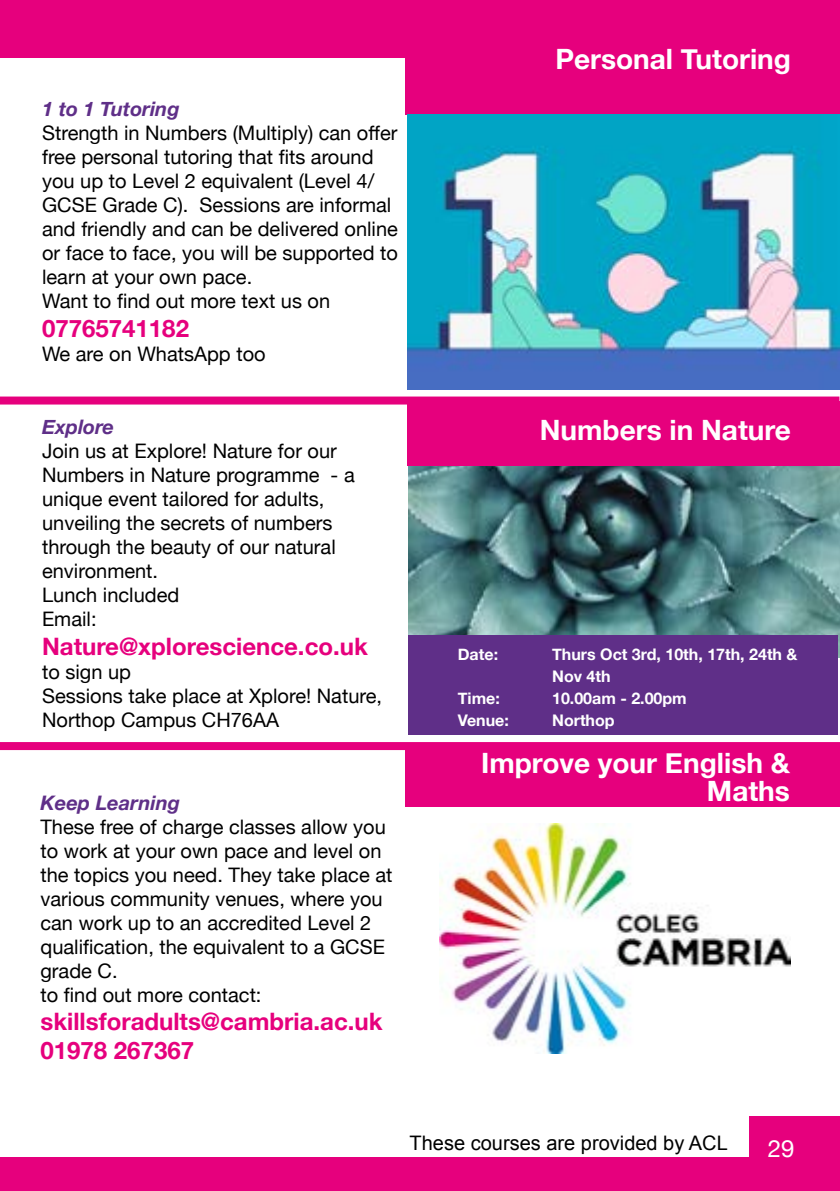
<style>
.page{position:relative;width:840px;height:1191px;background:#fff}
.page>*{position:absolute;margin:0;border:0;box-sizing:border-box;transform-origin:0 0}
.t1{font:700 28px/28px "Helvetica Neue";color:#fff;text-align:right}
.t2{font:700 24px/28.8px "Helvetica Neue";color:#e6007d}
.t3{font:24px "Helvetica Neue";color:#fff}
.t4{font:20px/24px "Helvetica Neue";color:#000}
.t5{font:italic 700 20px "Helvetica Neue";color:#5f2f88}
.t6{font:20px "Arial";color:#000}
.t7{font:700 16px/22px "Helvetica Neue";color:#fff}
</style>
<div class="page">
<img style="left:408px;top:465px;width:431px;height:193px">
<div style="left:0;top:396px;width:839px;height:8px;background:#e6007d"></div>
<div style="left:407px;top:401px;width:432px;height:64px;background:#e6007d"></div>
<div style="left:0;top:742px;width:839px;height:8px;background:#e6007d"></div>
<div style="left:0;top:1157px;width:839px;height:34px;background:#e6007d"></div>
<div style="left:748px;top:1116px;width:91px;height:75px;background:#e6007d"></div>
<div style="left:408px;top:635px;width:429px;height:100px;background:#5f2f88"></div>
<div style="left:405px;top:749px;width:434px;height:57px;background:#e6007d"></div>
<div style="left:0;top:0;width:839px;height:57px;background:#e6007d"></div>
<div style="left:405px;top:57px;width:434px;height:57px;background:#e6007d"></div>
<img style="left:407px;top:114px;width:432px;height:275px">
<img style="left:439px;top:823px;width:351px;height:231px">
<p class="t5" style="left:42px;top:93px;width:139px">1 to 1 Tutoring</p>
<p class="t4" style="left:42px;top:122px;width:357px">Strength in Numbers (Multiply) can offer free personal tutoring that fits around you up to Level 2 equivalent (Level 4/ GCSE Grade C). Sessions are informal and friendly and can be delivered online or face to face, you will be supported to learn at your own pace.<br>Want to find out more text us on</p>
<p class="t2" style="left:42px;top:315px;width:148px">07765741182</p>
<p class="t4" style="left:42px;top:343px;width:225px">We are on WhatsApp too</p>
<p class="t5" style="left:42px;top:411px;width:73px">Explore</p>
<p class="t4" style="left:42px;top:440px;width:314px">Join us at Explore! Nature for our<br>Numbers in Nature programme - a unique event tailored for adults, unveiling the secrets of numbers through the beauty of our natural environment.<br>Lunch included<br>Email:</p>
<p class="t2" style="left:42px;top:632px;width:327px">Nature@xplorescience.co.uk</p>
<p class="t4" style="left:42px;top:661px;width:341px">to sign up<br>Sessions take place at Xplore! Nature,<br>Northop Campus CH76AA</p>
<p class="t5" style="left:40px;top:786px;width:141px">Keep Learning</p>
<p class="t4" style="left:40px;top:815px;width:353px">These free of charge classes allow you to work at your own pace and level on the topics you need. They take place at various community venues, where you can work up to an accredited Level 2 qualification, the equivalent to a GCSE grade C.<br>to find out more contact:</p>
<p class="t2" style="left:40px;top:1008px;width:343px">skillsforadults@cambria.ac.uk<br>01978 267367</p>
<h1 class="t1" style="left:555px;top:45px;width:237px">Personal Tutoring</h1>
<h1 class="t1" style="left:539px;top:416px;width:252px">Numbers in Nature</h1>
<p class="t7" style="left:457px;top:643px;width:42px">Date:</p>
<p class="t7" style="left:552px;top:643px;width:247px">Thurs Oct 3rd, 10th, 17th, 24th &amp;<br>Nov 4th</p>
<p class="t7" style="left:457px;top:687px;width:44px">Time:</p>
<p class="t7" style="left:552px;top:687px;width:136px">10.00am - 2.00pm</p>
<p class="t7" style="left:457px;top:709px;width:52px">Venue:</p>
<p class="t7" style="left:552px;top:709px;width:64px">Northop</p>
<h1 class="t1" style="left:481px;top:750px;width:310px">Improve your English &amp;<br>Maths</h1>
<p class="t6" style="left:409px;top:1129px;width:319px">These courses are provided by ACL</p>
<p class="t3" style="left:767px;top:1131px;width:28px">29</p>
</div>
